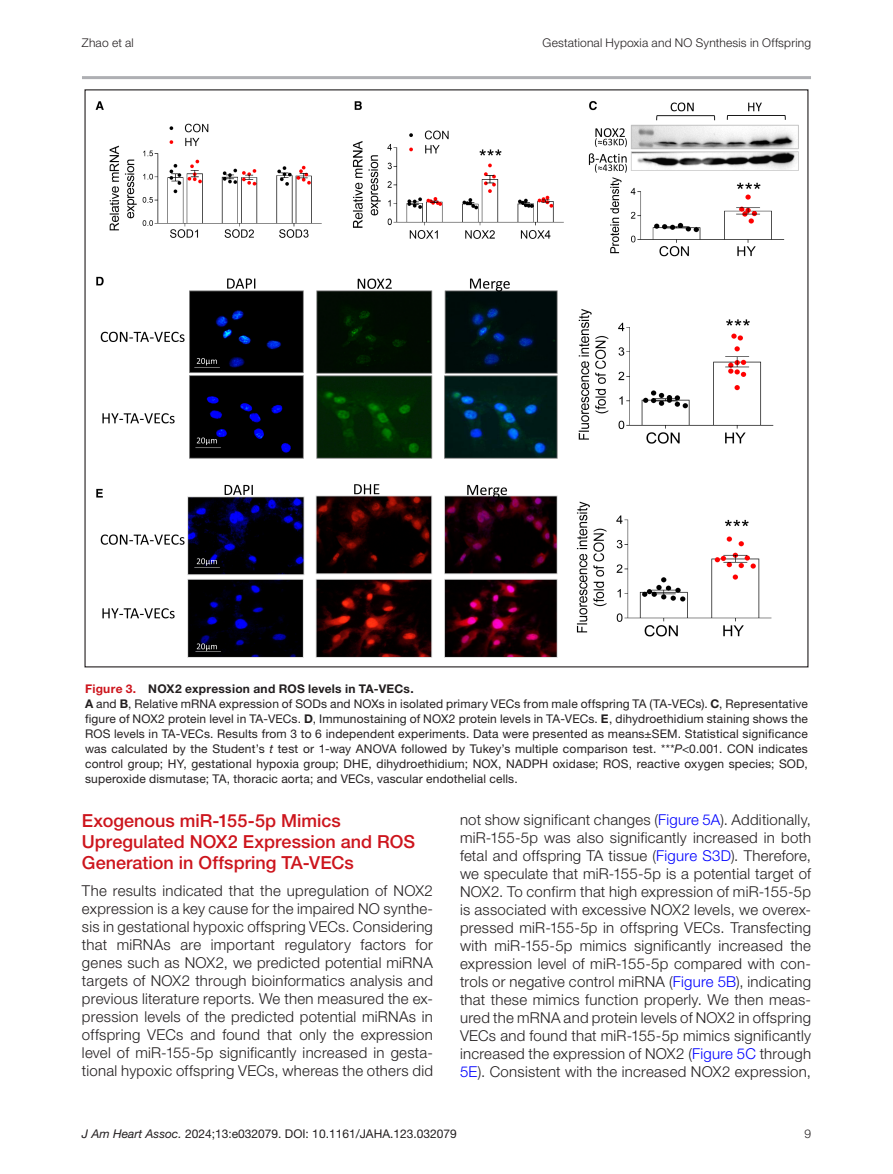
<style>
.page{position:relative;width:893px;height:1174px;background:#fff}
.page>*{position:absolute;margin:0;border:0;box-sizing:border-box;transform-origin:0 0}
.t1{font:500 18px/21px "Helvetica Neue LT Std";color:#cd151d}
.t2{font:300 15px/18px "Helvetica Neue LT Std";letter-spacing:.02em;color:#231f20;text-align:justify}
.t3{font:12px/15px "Helvetica Neue LT Std";letter-spacing:.01em;color:#231f20}
.t4{font:300 12px "Helvetica Neue LT Std";letter-spacing:.015em;color:#231f20}
.s1{font-weight:700;color:#cd151d}
.s2{font-weight:700}
.s3{font-style:italic}
.s4{color:#00f}
</style>
<div class="page">
<img style="left:95px;top:101px;width:704px;height:557px">
<hr style="left:82px;top:76px;width:729px;height:3px;background:#aeafb3">
<p class="t4" style="left:82px;top:35px;width:53px">Zhao et al</p>
<p class="t4" style="left:543px;top:35px;width:270px">Gestational Hypoxia and NO Synthesis in Offspring</p>
<p class="t3" style="left:85px;top:681px;width:724px"><span class="s1">Figure 3.</span> <span class="s2">NOX2 expression and ROS levels in TA-VECs.<br>A</span> and <span class="s2">B</span>, Relative mRNA expression of SODs and NOXs in isolated primary VECs from male offspring TA (TA-VECs). <span class="s2">C</span>, Representative figure of NOX2 protein level in TA-VECs. <span class="s2">D</span>, Immunostaining of NOX2 protein levels in TA-VECs. <span class="s2">E</span>, dihydroethidium staining shows the ROS levels in TA-VECs. Results from 3 to 6 independent experiments. Data were presented as means±SEM. Statistical significance was calculated by the Student’s <span class="s3">t</span> test or 1-way ANOVA followed by Tukey’s multiple comparison test. ***<span class="s3">P</span>&lt;0.001. CON indicates control group; HY, gestational hypoxia group; DHE, dihydroethidium; NOX, NADPH oxidase; ROS, reactive oxygen species; SOD, superoxide dismutase; TA, thoracic aorta; and VECs, vascular endothelial cells.</p>
<p class="t1" style="left:82px;top:810px;width:335px">Exogenous miR-155-5p Mimics<br>Upregulated NOX2 Expression and ROS<br>Generation in Offspring TA-VECs</p>
<p class="t2" style="left:82px;top:881px;width:353px">The results indicated that the upregulation of NOX2 expression is a key cause for the impaired NO synthe&shy;sis in gestational hypoxic offspring VECs. Considering that miRNAs are important regulatory factors for genes such as NOX2, we predicted potential miRNA targets of NOX2 through bioinformatics analysis and previous literature reports. We then measured the ex&shy;pression levels of the predicted potential miRNAs in offspring VECs and found that only the expression level of miR-155-5p significantly increased in gesta&shy;tional hypoxic offspring VECs, whereas the others did</p>
<p class="t2" style="left:460px;top:810px;width:353px">not show significant changes (<span class="s4">Figure 5A</span>). Additionally, miR-155-5p was also significantly increased in both fetal and offspring TA tissue (<span class="s4">Figure S3D</span>). Therefore, we speculate that miR-155-5p is a potential target of NOX2. To confirm that high expression of miR-155-5p is associated with excessive NOX2 levels, we overex&shy;pressed miR-155-5p in offspring VECs. Transfecting with miR-155-5p mimics significantly increased the expression level of miR-155-5p compared with con&shy;trols or negative control miRNA (<span class="s4">Figure 5B</span>), indicating that these mimics function properly. We then meas&shy;ured the mRNA and protein levels of NOX2 in offspring VECs and found that miR-155-5p mimics significantly increased the expression of NOX2 (<span class="s4">Figure 5C</span> through <span class="s4">5E</span>). Consistent with the increased NOX2 expression,</p>
<p class="t3" style="left:82px;top:1126px;width:376px"><span class="s3">J Am Heart Assoc.</span> 2024;13:e032079. DOI: 10.1161/JAHA.123.032079</p>
<p class="t4" style="left:804px;top:1126px;width:8px">9</p>
</div>
